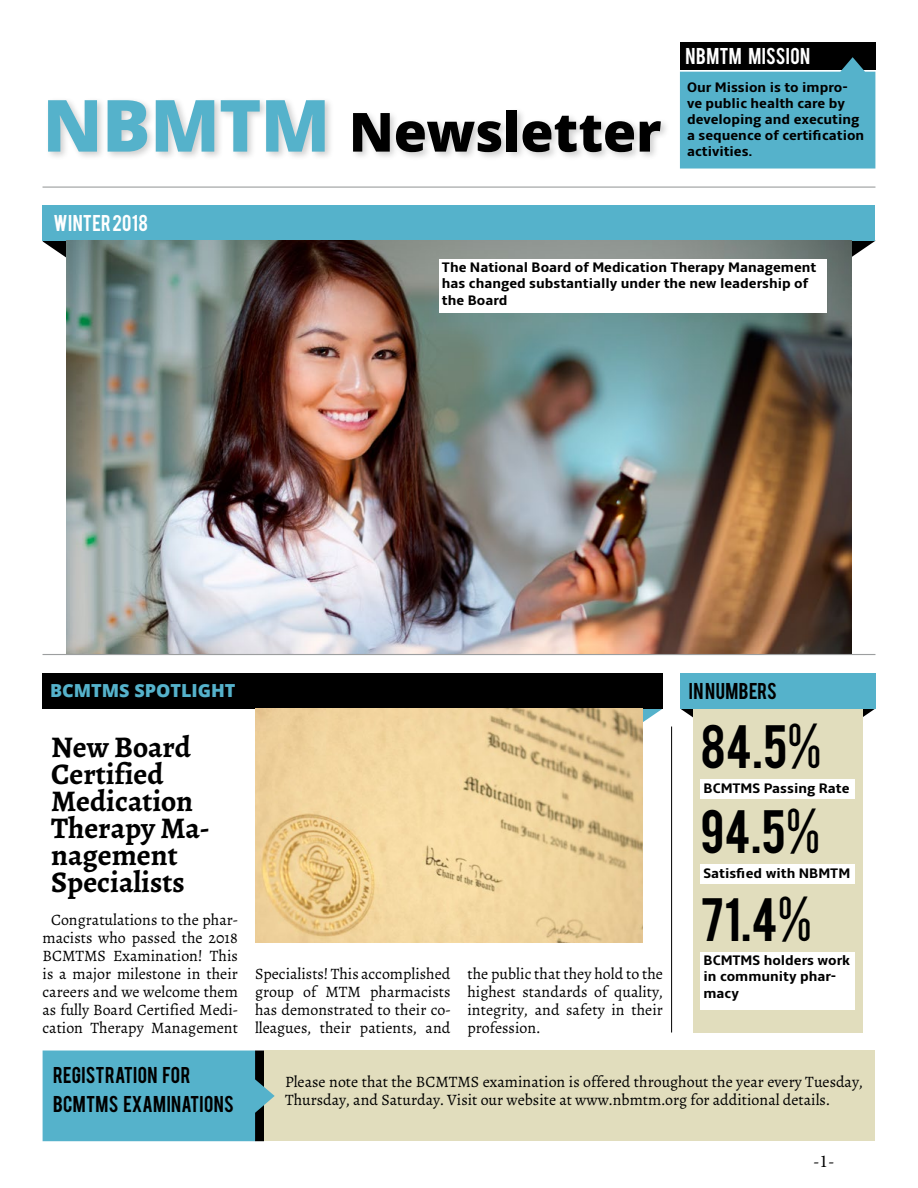
<style>
.page{position:relative;width:918px;height:1188px;background:#fff}
.page>*{position:absolute;margin:0;border:0;box-sizing:border-box;transform-origin:0 0}
.t1{font:800 54px "Open Sans";letter-spacing:-.005em;color:#000}
.t2{font:48px/86.1px "Bebas";color:#000;text-align:justify}
.t3{font:700 30px/27px "Alegreya";color:#000}
.t4{font:18px/29.1px "Bebas";letter-spacing:.02em;color:#000}
.t5{font:18px "Bebas";letter-spacing:.02em;color:#fff}
.t6{font:800 18px "Open Sans";color:#55b2cb}
.t7{font:18px "Minion Pro";color:#000}
.t8{font:15.9px/18px "Alegreya";color:#000;text-align:justify}
.t9{font:700 14.4px/16px "Amble";color:#000}
.s1{font-size:72px;color:#55b2cb}
</style>
<div class="page">
<div style="left:680px;top:43px;width:195px;height:27px;background:#000"></div>
<svg style="left:680px;top:57px;width:195px;height:112px;background:#4e9fb5"></svg>
<hr style="left:43px;top:187px;width:832px;height:1px;background:#9c9e9f">
<svg style="left:43px;top:241px;width:23px;height:17px"></svg>
<svg style="left:852px;top:241px;width:23px;height:16px"></svg>
<div style="left:43px;top:205px;width:832px;height:36px;background:#55b2cb"></div>
<img style="left:66px;top:241px;width:786px;height:413px">
<div style="left:45px;top:97px;width:625px;height:64px;background:#000;opacity:.19"></div>
<svg style="left:643px;top:709px;width:19px;height:13px"></svg>
<svg style="left:863px;top:709px;width:12px;height:8px"></svg>
<svg style="left:681px;top:709px;width:12px;height:9px"></svg>
<div style="left:43px;top:673px;width:620px;height:36px;background:#000"></div>
<div style="left:680px;top:673px;width:195px;height:36px;background:#55b2cb"></div>
<div style="left:693px;top:709px;width:170px;height:324px;background:#e1ddbd"></div>
<hr style="left:43px;top:654px;width:832px;height:1px;background:#9c9e9f">
<div style="left:439px;top:259px;width:388px;height:54px;background:#fff"></div>
<img style="left:255px;top:709px;width:388px;height:234px">
<div style="left:701px;top:779px;width:154px;height:20px;background:#fff"></div>
<div style="left:701px;top:864px;width:154px;height:20px;background:#fff"></div>
<div style="left:701px;top:952px;width:154px;height:58px;background:#fff"></div>
<hr style="left:671px;top:727px;width:1px;height:306px;background:#000">
<div style="left:264px;top:1051px;width:611px;height:90px;background:#e1ddbd"></div>
<svg style="left:43px;top:1051px;width:232px;height:90px;background:#58aec4"></svg>
<h1 class="t1" style="left:43px;top:91px;width:620px"><span class="s1">NBMTM</span> Newsletter</h1>
<p class="t5" style="left:54px;top:210px;width:96px">WINTER 2018</p>
<p class="t5" style="left:686px;top:43px;width:126px">NBMTM MISSION</p>
<p class="t9" style="left:687px;top:79px;width:179px">Our Mission is to impro&shy;ve public health care by developing and executing a sequence of certification activities.</p>
<p class="t9" style="left:442px;top:260px;width:376px">The National Board of Medication Therapy Management has changed substantially under the new leadership of the Board</p>
<p class="t6" style="left:50px;top:677px;width:187px">BCMTMS SPOTLIGHT</p>
<p class="t4" style="left:689px;top:675px;width:89px">IN NUMBERS</p>
<h3 class="t3" style="left:51px;top:734px;width:160px">New Board<br>Certified<br>Medication<br>Therapy Ma&shy;nagement<br>Specialists</h3>
<p class="t8" style="left:43px;top:910px;width:197px;text-align:center">Congratulations to the phar&shy;macists who passed the 2018<br>BCMTMS Examination! This is a major milestone in their careers and we welcome them as fully Board Certified Medi&shy;cation Therapy Management</p>
<p class="t4" style="left:53px;top:1059px;width:182px">REGISTRATION FOR<br>BCMTMS EXAMINATIONS</p>
<h2 class="t2" style="left:701px;top:701px;width:123px">84.5% 94.5% 71.4%</h2>
<p class="t9" style="left:704px;top:781px;width:148px">BCMTMS Passing Rate</p>
<p class="t9" style="left:704px;top:865px;width:148px">Satisfied with NBMTM</p>
<p class="t9" style="left:704px;top:953px;width:148px">BCMTMS holders work in community phar&shy;macy</p>
<p class="t8" style="left:255px;top:964px;width:197px">Specialists! This accomplished group of MTM pharmacists has demonstrated to their co&shy;lleagues, their patients, and</p>
<p class="t8" style="left:467px;top:964px;width:197px">the public that they hold to the highest standards of quality, integrity, and safety in their profession.</p>
<p class="t8" style="left:285px;top:1072px;width:579px">Please note that the BCMTMS examination is offered throughout the year every Tuesday,<br>Thursday, and Saturday. Visit our website at www.nbmtm.org for additional details.</p>
<p class="t7" style="left:813px;top:1149px;width:23px">-1-</p>
</div>
